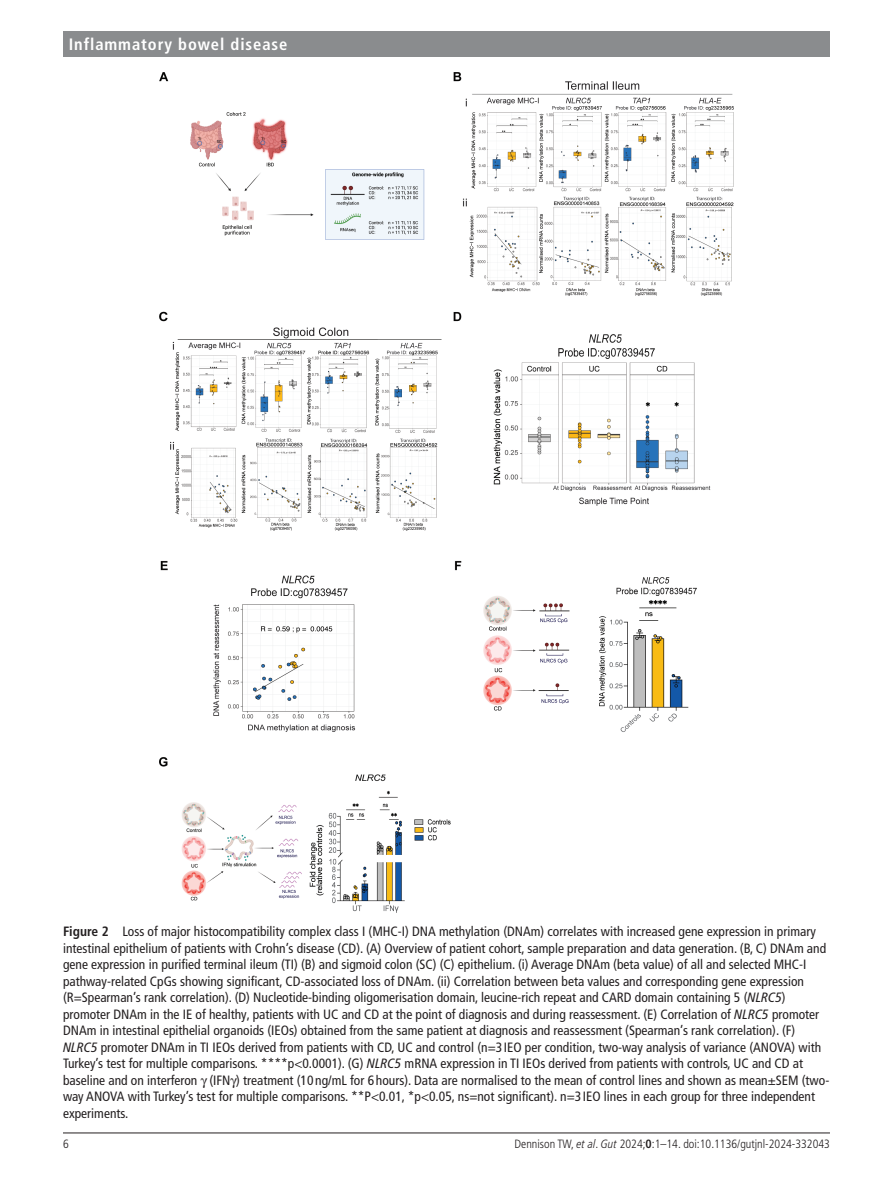
<style>
.page{position:relative;width:893px;height:1191px;background:#fff}
.page>*{position:absolute;margin:0;border:0;box-sizing:border-box;transform-origin:0 0}
.t1{font:700 condensed 16.5px "Frutiger LT Pro";letter-spacing:.055em;color:#fff}
.t2{font:condensed 13.5px/16.5px "Frutiger LT Pro";color:#231f20}
.t3{font:300 condensed 12px "Frutiger LT Pro";color:#231f20}
.s1{font-weight:700}
.s2{font-style:italic}
</style>
<div class="page">
<hr style="left:63px;top:1132px;width:767px;height:1px;background:#231f20">
<div style="left:63px;top:31px;width:767px;height:25px;background:#8a8c8e"></div>
<img style="left:160px;top:72px;width:573px;height:840px">
<p class="t1" style="left:69px;top:34px;width:220px">Inflammatory bowel disease</p>
<p class="t2" style="left:63px;top:923px;width:768px"><span class="s1">Figure 2</span> Loss of major histocompatibility complex class I (MHC-I) DNA methylation (DNAm) correlates with increased gene expression in primary intestinal epithelium of patients with Crohn’s disease (CD). (A) Overview of patient cohort, sample preparation and data generation. (B, C) DNAm and gene expression in purified terminal ileum (TI) (B) and sigmoid colon (SC) (C) epithelium. (i) Average DNAm (beta value) of all and selected MHC-I pathway-related CpGs showing significant, CD-associated loss of DNAm. (ii) Correlation between beta values and corresponding gene expression (R=Spearman’s rank correlation). (D) Nucleotide-binding oligomerisation domain, leucine-rich repeat and CARD domain containing 5 (<span class="s2">NLRC5</span>) promoter DNAm in the IE of healthy, patients with UC and CD at the point of diagnosis and during reassessment. (E) Correlation of <span class="s2">NLRC5</span> promoter DNAm in intestinal epithelial organoids (IEOs) obtained from the same patient at diagnosis and reassessment (Spearman’s rank correlation). (F)<br><span class="s2">NLRC5</span> promoter DNAm in TI IEOs derived from patients with CD, UC and control (n=3 IEO per condition, two-way analysis of variance (ANOVA) with Turkey’s test for multiple comparisons. ****p&lt;0.0001). (G) <span class="s2">NLRC5</span> mRNA expression in TI IEOs derived from patients with controls, UC and CD at baseline and on interferon (IFN ) treatment (10 ng/mL for 6 hours). Data are normalised to the mean of control lines and shown as mean±SEM (two&shy;way ANOVA with Turkey’s test for multiple comparisons. **P&lt;0.01, *p&lt;0.05, ns=not significant). n=3 IEO lines in each group for three independent experiments.</p>
<p class="t3" style="left:63px;top:1136px;width:7px">6</p>
<p class="t3" style="left:515px;top:1136px;width:317px">Dennison TW, <span class="s2">et al</span>. <span class="s2">Gut</span> 2024;<span class="s1">0</span>:1–14. doi:10.1136/gutjnl-2024-332043</p>
</div>
